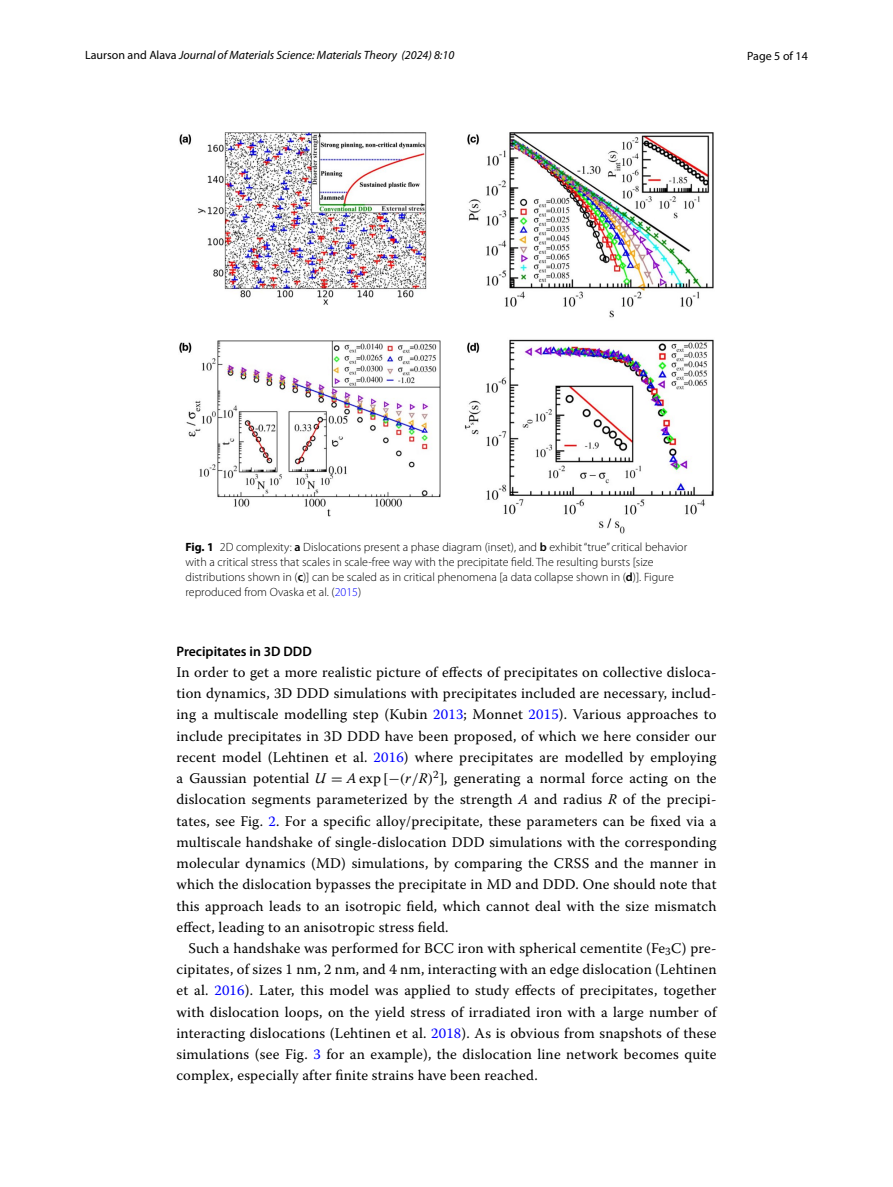
<style>
.page{position:relative;width:893px;height:1187px;background:#fff}
.page>*{position:absolute;margin:0;border:0;box-sizing:border-box;transform-origin:0 0}
.t1{font:14.7px/21.3px "Warnock Pro";letter-spacing:.015em;color:#000;text-align:justify}
.t2{font:600 13.8px "Myriad Pro";color:#000}
.t3{font:300 12px/15px "Myriad Pro";color:#000}
.t4{font:italic 12px "Myriad Pro";color:#000}
.t5{font:12px "Myriad Pro";color:#000}
.s1{font-style:normal}
.s2{font-weight:700}
.s3{font-weight:600}
.s4{color:#00f}
.s5{font-family:"Warnock Pro It 6"}
.s6{font-family:"MTSYN3"}
.s7{font-family:"Warnock Pro Regular 9"}
.s8{font-family:"MTMI6"}
.s9{font-family:"Warnock Pro It 2"}
</style>
<div class="page">
<img style="left:179px;top:133px;width:535px;height:401px">
<p class="t4" style="left:85px;top:48px;width:371px"><span class="s1">Laurson and Alava</span> Journal of Materials Science: Materials Theory (2024) 8:10</p>
<p class="t5" style="left:747px;top:48px;width:62px">Page 5 of 14</p>
<p class="t3" style="left:185px;top:540px;width:503px"><span class="s2">Fig. 1</span> 2D complexity: <span class="s3">a</span> Dislocations present a phase diagram (inset), and <span class="s3">b</span> exhibit “true” critical behavior with a critical stress that scales in scale-free way with the precipitate field. The resulting bursts [size distributions shown in (<span class="s3">c</span>)] can be scaled as in critical phenomena [a data collapse shown in (<span class="s3">d</span>)]. Figure reproduced from Ovaska et al. (<span class="s4">2015</span>)</p>
<p class="t2" style="left:176px;top:642px;width:137px">Precipitates in 3D DDD</p>
<p class="t1" style="left:176px;top:661px;width:542px">In order to get a more realistic picture of effects of precipitates on collective disloca&shy;tion dynamics, 3D DDD simulations with precipitates included are necessary, includ&shy;ing a multiscale modelling step (Kubin <span class="s4">2013</span>; Monnet <span class="s4">2015</span>). Various approaches to include precipitates in 3D DDD have been proposed, of which we here consider our recent model (Lehtinen et al. <span class="s4">2016</span>) where precipitates are modelled by employing a Gaussian potential <span class="s5">U</span> <span class="s6">=</span> <span class="s5">A</span><span class="s7">exp</span> <span class="s6">[−</span><span class="s8">(</span><span class="s5">r</span><span class="s8">/</span><span class="s5">R</span><span class="s8">)</span><sup>2</sup><span class="s6">]</span>, generating a normal force acting on the dislocation segments parameterized by the strength <span class="s9">A</span> and radius <span class="s9">R</span> of the precipi&shy;tates, see Fig. <span class="s4">2</span>. For a specific alloy/precipitate, these parameters can be fixed via a multiscale handshake of single-dislocation DDD simulations with the corresponding molecular dynamics (MD) simulations, by comparing the CRSS and the manner in which the dislocation bypasses the precipitate in MD and DDD. One should note that this approach leads to an isotropic field, which cannot deal with the size mismatch effect, leading to an anisotropic stress field.</p>
<p class="t1" style="left:176px;top:937px;width:542px;text-indent:12px">Such a handshake was performed for BCC iron with spherical cementite (Fe<sub>3</sub>C) pre&shy;cipitates, of sizes 1 nm, 2 nm, and 4 nm, interacting with an edge dislocation (Lehtinen et al. <span class="s4">2016</span>). Later, this model was applied to study effects of precipitates, together with dislocation loops, on the yield stress of irradiated iron with a large number of interacting dislocations (Lehtinen et al. <span class="s4">2018</span>). As is obvious from snapshots of these simulations (see Fig. <span class="s4">3</span> for an example), the dislocation line network becomes quite complex, especially after finite strains have been reached.</p>
</div>
